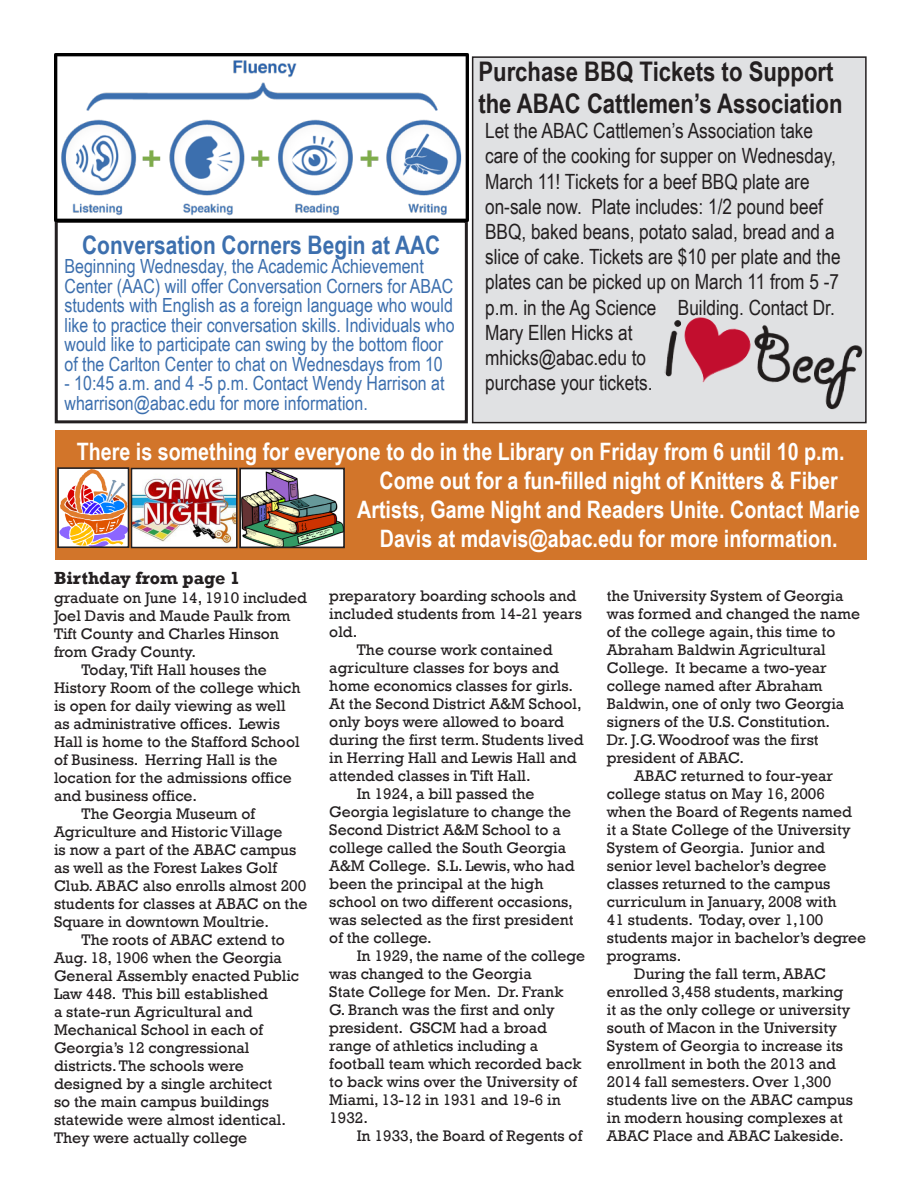
<style>
.page{position:relative;width:918px;height:1188px;background:#fff}
.page>*{position:absolute;margin:0;border:0;box-sizing:border-box;transform-origin:0 0}
.t1{font:700 27px/32.4px "Arial Narrow";color:#231f20}
.t2{font:700 25.5px "Arial Narrow";color:#3c6fae}
.t3{font:700 24px "Arial Narrow";color:#fff}
.t4{font:21px/25.2px "Arial Narrow";color:#231f20}
.t5{font:19.5px/19.5px "Arial Narrow";color:#3c6fae}
.t6{font:700 18px "Rockwell";color:#231f20}
.t7{font:15.75px/18px "Rockwell";color:#231f20}
</style>
<div class="page">
<div style="left:473px;top:57px;width:393px;height:366px;background:#e0e1e3"></div>
<div style="left:472px;top:56px;width:395px;height:367px;border:2px solid #231f20"></div>
<img style="left:664px;top:314px;width:201px;height:98px">
<div style="left:55px;top:220px;width:413px;height:203px;border:3px solid #231f20"></div>
<img style="left:54px;top:54px;width:415px;height:167px">
<div style="left:55px;top:430px;width:812px;height:129px;background:#d2752a"></div>
<img style="left:242px;top:471px;width:100px;height:74px">
<div style="left:239px;top:468px;width:106px;height:80px;border:2px solid #231f20"></div>
<img style="left:60px;top:470px;width:66px;height:75px">
<div style="left:57px;top:467px;width:72px;height:81px;border:2px solid #231f20"></div>
<img style="left:134px;top:471px;width:101px;height:74px">
<div style="left:131px;top:468px;width:107px;height:80px;border:2px solid #231f20"></div>
<p class="t2" style="left:82px;top:225px;width:360px">Conversation Corners Begin at AAC</p>
<p class="t5" style="left:64px;top:256px;width:392px">Beginning Wednesday, the Academic Achievement Center (AAC) will offer Conversation Corners for ABAC students with English as a foreign language who would like to practice their conversation skills. Individuals who would like to participate can swing by the bottom floor of the Carlton Center to chat on Wednesdays from 10</p>
<p class="t5" style="left:64px;top:373px;width:382px">- 10:45 a.m. and 4 -5 p.m. Contact Wendy Harrison at wharrison@abac.edu for more information.</p>
<p class="t1" style="left:478px;top:54px;width:366px">Purchase BBQ Tickets to Support the ABAC Cattlemen’s Association</p>
<p class="t4" style="left:485px;top:117px;width:357px">Let the ABAC Cattlemen’s Association take care of the cooking for supper on Wednesday, March 11! Tickets for a beef BBQ plate are on-sale now. Plate includes: 1/2 pound beef BBQ, baked beans, potato salad, bread and a slice of cake. Tickets are $10 per plate and the plates can be picked up on March 11 from 5 -7 p.m. in the Ag Science Building. Contact Dr.<br>Mary Ellen Hicks at<br>mhicks@abac.edu to<br>purchase your tickets.</p>
<p class="t3" style="left:77px;top:434px;width:769px">There is something for everyone to do in the Library on Friday from 6 until 10 p.m.</p>
<p class="t3" style="left:380px;top:462px;width:460px">Come out for a fun-filled night of Knitters &amp; Fiber</p>
<p class="t3" style="left:357px;top:491px;width:505px">Artists, Game Night and Readers Unite. Contact Marie</p>
<p class="t3" style="left:380px;top:520px;width:459px">Davis at mdavis@abac.edu for more information.</p>
<p class="t6" style="left:54px;top:567px;width:187px">Birthday from page 1</p>
<p class="t7" style="left:54px;top:589px;width:255px">graduate on June 14, 1910 included<br>Joel Davis and Maude Paulk from<br>Tift County and Charles Hinson from Grady County.</p>
<p class="t7" style="left:54px;top:661px;width:248px;text-indent:27px">Today, Tift Hall houses the<br>History Room of the college which is open for daily viewing as well as administrative offices. Lewis<br>Hall is home to the Stafford School of Business. Herring Hall is the location for the admissions office and business office.</p>
<p class="t7" style="left:54px;top:805px;width:255px;text-indent:27px">The Georgia Museum of<br>Agriculture and Historic Village<br>is now a part of the ABAC campus as well as the Forest Lakes Golf<br>Club. ABAC also enrolls almost 200 students for classes at ABAC on the<br>Square in downtown Moultrie.</p>
<p class="t7" style="left:54px;top:931px;width:247px;text-indent:27px">The roots of ABAC extend to<br>Aug. 18, 1906 when the Georgia<br>General Assembly enacted Public<br>Law 448. This bill established<br>a state-run Agricultural and<br>Mechanical School in each of<br>Georgia’s 12 congressional districts. The schools were designed by a single architect<br>so the main campus buildings statewide were almost identical.<br>They were actually college</p>
<p class="t7" style="left:329px;top:587px;width:254px">preparatory boarding schools and included students from 14-21 years old.</p>
<p class="t7" style="left:329px;top:641px;width:256px;text-indent:27px">The course work contained agriculture classes for boys and home economics classes for girls.<br>At the Second District A&amp;M School, only boys were allowed to board during the first term. Students lived in Herring Hall and Lewis Hall and attended classes in Tift Hall.</p>
<p class="t7" style="left:329px;top:785px;width:247px;text-indent:27px">In 1924, a bill passed the<br>Georgia legislature to change the<br>Second District A&amp;M School to a college called the South Georgia<br>A&amp;M College. S.L. Lewis, who had been the principal at the high school on two different occasions, was selected as the first president of the college.</p>
<p class="t7" style="left:329px;top:947px;width:257px;text-indent:27px">In 1929, the name of the college was changed to the Georgia<br>State College for Men. Dr. Frank<br>G. Branch was the first and only president. GSCM had a broad range of athletics including a football team which recorded back to back wins over the University of<br>Miami, 13-12 in 1931 and 19-6 in<br>1932.</p>
<p class="t7" style="left:357px;top:1127px;width:227px">In 1933, the Board of Regents of</p>
<p class="t7" style="left:607px;top:587px;width:255px">the University System of Georgia was formed and changed the name of the college again, this time to<br>Abraham Baldwin Agricultural<br>College. It became a two-year college named after Abraham<br>Baldwin, one of only two Georgia signers of the U.S. Constitution.<br>Dr. J.G. Woodroof was the first president of ABAC.</p>
<p class="t7" style="left:607px;top:767px;width:261px;text-indent:27px">ABAC returned to four-year college status on May 16, 2006 when the Board of Regents named<br>it a State College of the University<br>System of Georgia. Junior and senior level bachelor’s degree classes returned to the campus curriculum in January, 2008 with<br>41 students. Today, over 1,100 students major in bachelor’s degree programs.</p>
<p class="t7" style="left:607px;top:965px;width:248px;text-indent:27px">During the fall term, ABAC enrolled 3,458 students, marking it as the only college or university south of Macon in the University<br>System of Georgia to increase its enrollment in both the 2013 and<br>2014 fall semesters. Over 1,300 students live on the ABAC campus in modern housing complexes at<br>ABAC Place and ABAC Lakeside.</p>
</div>
